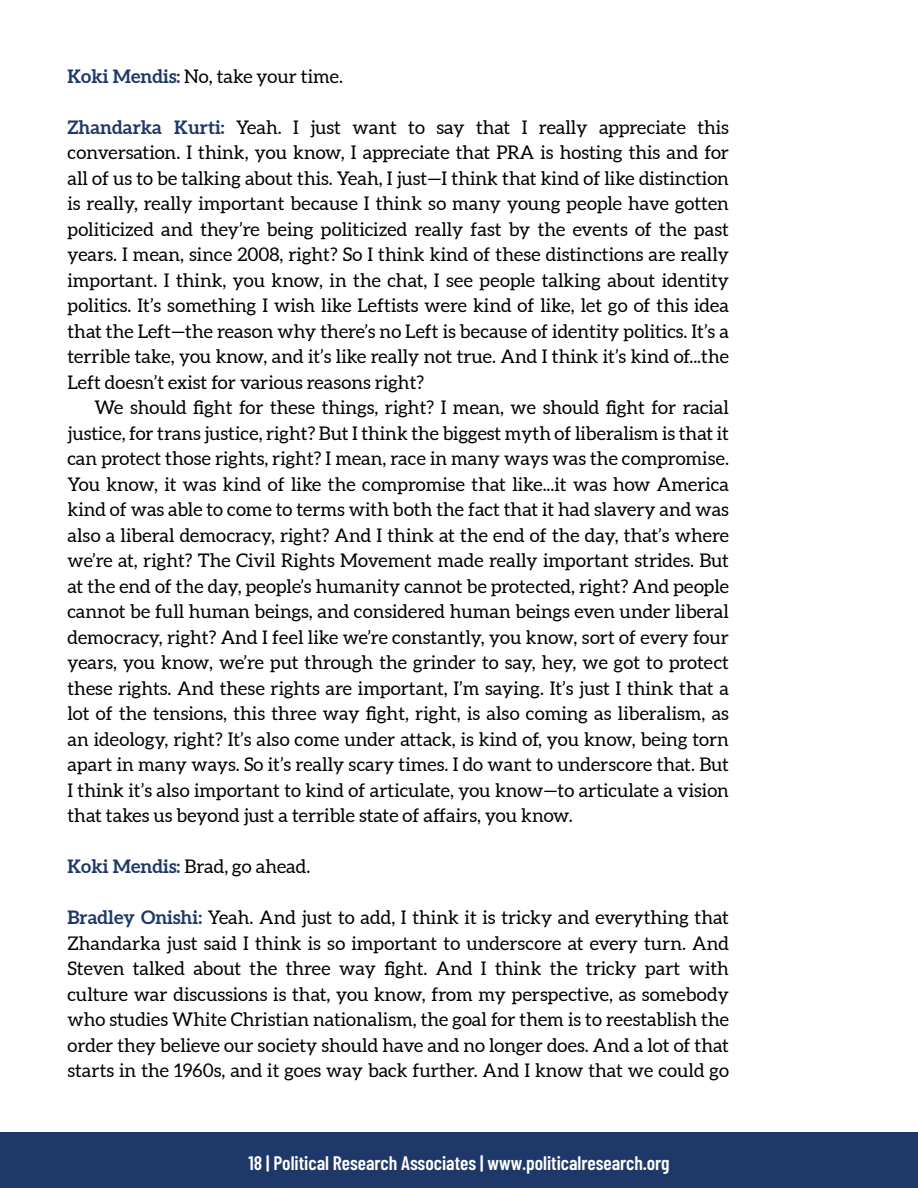
<style>
.page{position:relative;width:918px;height:1188px;background:#fff}
.page>*{position:absolute;margin:0;border:0;box-sizing:border-box;transform-origin:0 0}
.t1{font:600 19.5px "Barlow Condensed";color:#fff}
.FP{font:18.75px/25.5px "Aleo";color:#000;text-align:justify}
.Body{font:18.75px/25.5px "Aleo";color:#000;text-align:justify}
.s1{font-weight:700;color:#1e3869}
</style>
<div class="page">
<div style="left:0;top:1133px;width:918px;height:55px;background:#1e3869"></div>
<p class="FP" style="left:68px;top:64px;width:277px"><span class="s1">Koki Mendis:</span> No, take your time.</p>
<p class="FP" style="left:68px;top:115px;width:663px"><span class="s1">Zhandarka Kurti:</span> Yeah. I just want to say that I really appreciate this conversation. I think, you know, I appreciate that PRA is hosting this and for all of us to be talking about this. Yeah, I just—I think that kind of like distinction is really, really important because I think so many young people have gotten politicized and they’re being politicized really fast by the events of the past years. I mean, since 2008, right? So I think kind of these distinctions are really important. I think, you know, in the chat, I see people talking about identity politics. It’s something I wish like Leftists were kind of like, let go of this idea that the Left—the reason why there’s no Left is because of identity politics. It’s a terrible take, you know, and it’s like really not true. And I think it’s kind of...the Left doesn’t exist for various reasons right?</p>
<p class="Body" style="left:68px;top:396px;width:663px;text-indent:27px">We should fight for these things, right? I mean, we should fight for racial justice, for trans justice, right? But I think the biggest myth of liberalism is that it can protect those rights, right? I mean, race in many ways was the compromise.<br>You know, it was kind of like the compromise that like...it was how America kind of was able to come to terms with both the fact that it had slavery and was also a liberal democracy, right? And I think at the end of the day, that’s where we’re at, right? The Civil Rights Movement made really important strides. But at the end of the day, people’s humanity cannot be protected, right? And people cannot be full human beings, and considered human beings even under liberal democracy, right? And I feel like we’re constantly, you know, sort of every four years, you know, we’re put through the grinder to say, hey, we got to protect these rights. And these rights are important, I’m saying. It’s just I think that a lot of the tensions, this three way fight, right, is also coming as liberalism, as an ideology, right? It’s also come under attack, is kind of, you know, being torn apart in many ways. So it’s really scary times. I do want to underscore that. But I think it’s also important to kind of articulate, you know—to articulate a vision that takes us beyond just a terrible state of affairs, you know.</p>
<p class="FP" style="left:68px;top:855px;width:244px"><span class="s1">Koki Mendis:</span> Brad, go ahead.</p>
<p class="FP" style="left:68px;top:906px;width:663px"><span class="s1">Bradley Onishi:</span> Yeah. And just to add, I think it is tricky and everything that Zhandarka just said I think is so important to underscore at every turn. And Steven talked about the three way fight. And I think the tricky part with culture war discussions is that, you know, from my perspective, as somebody who studies White Christian nationalism, the goal for them is to reestablish the order they believe our society should have and no longer does. And a lot of that starts in the 1960s, and it goes way back further. And I know that we could go</p>
<p class="t1" style="left:248px;top:1149px;width:423px">18 | Political Research Associates | www.politicalresearch.org</p>
</div>
